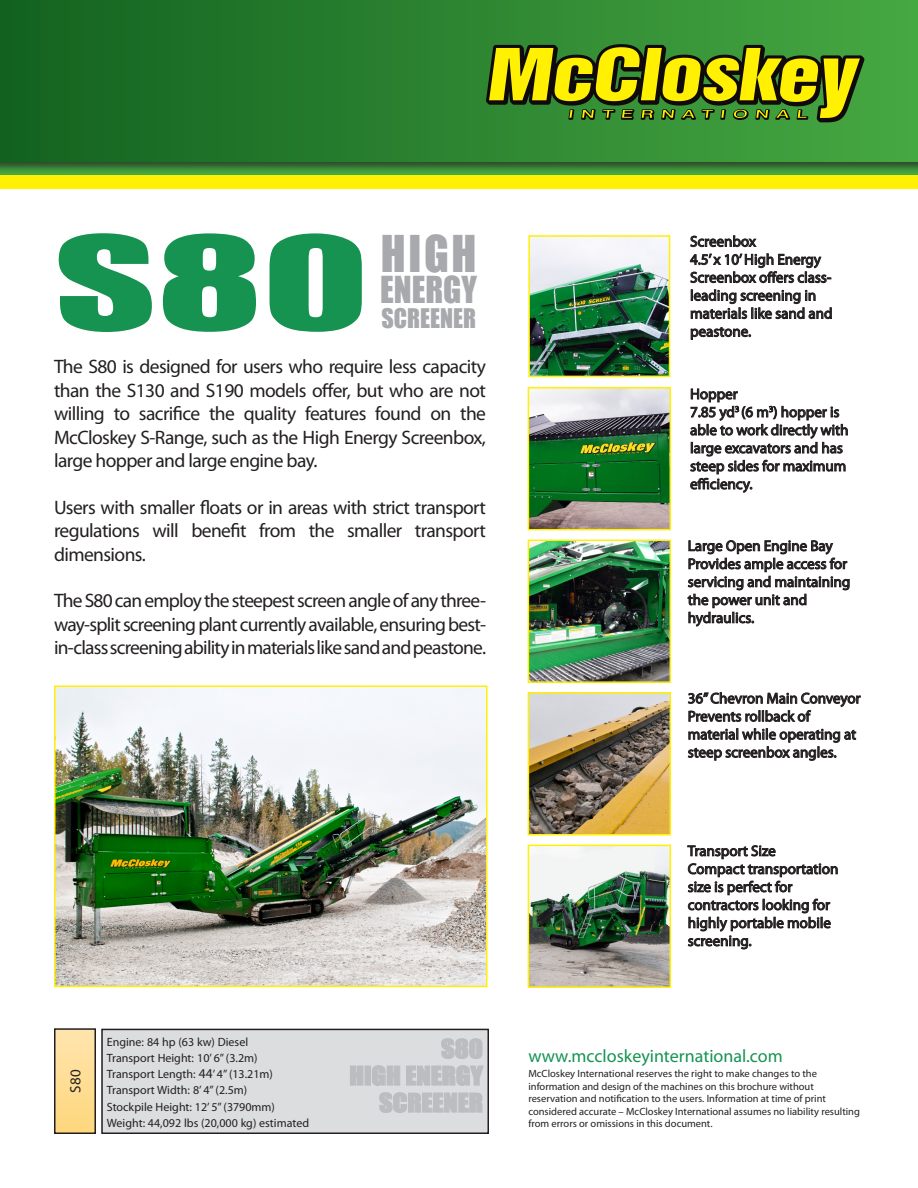
<style>
.page{position:relative;width:918px;height:1188px;background:#fff}
.page>*{position:absolute;margin:0;border:0;box-sizing:border-box;transform-origin:0 0}
.t1{font:119.85px "Impact";color:#169351;scale:1.65 1}
.t2{font:46.65px "Impact";color:#a8a9ad}
.t3{font:34.2px "Impact";color:#a8a9ad}
.t4{font:24.9px "Impact";color:#a8a9ad}
.t5{font:24px "Impact";color:#bcbdc0;scale:1.1 1}
.t6{font:19.5px/23.4px "Myriad Pro";letter-spacing:-.03em;color:#231f20;text-align:justify}
.t7{font:18px "Myriad Pro";color:#169351}
.SUb_head{font:15px/18px "Myriad Pro";color:#231f20}
.body_text{font:12px "Myriad Pro";color:#231f20}
.t8{font:10.5px/12.6px "Myriad Pro";color:#231f20}
.s1{font-size:13.5px}
</style>
<div class="page">
<div style="left:0;top:14px;width:918px;height:175px;background:#fff101"></div>
<div style="left:0;top:0;width:918px;height:175px;background:#231f20;opacity:.75"></div>
<div style="left:0;top:0;width:918px;height:162px;background:linear-gradient(to right,#136120,#47a842)"></div>
<svg style="left:486px;top:44px;width:379px;height:78px"></svg>
<img style="left:57px;top:689px;width:428px;height:295px">
<div style="left:54px;top:686px;width:434px;height:301px;border:2px solid #fff101"></div>
<img style="left:531px;top:238px;width:136px;height:136px">
<div style="left:528px;top:235px;width:142px;height:142px;border:2px solid #fff101"></div>
<svg style="left:689px;top:235px;width:143px;height:105px"></svg>
<svg style="left:687px;top:540px;width:163px;height:87px"></svg>
<svg style="left:687px;top:845px;width:151px;height:105px"></svg>
<svg style="left:690px;top:388px;width:158px;height:105px"></svg>
<svg style="left:687px;top:692px;width:174px;height:69px"></svg>
<div style="left:102px;top:1029px;width:386px;height:104px;background:#dcdddf"></div>
<div style="left:101px;top:1029px;width:388px;height:105px;border:2px solid #231f20"></div>
<div style="left:55px;top:1029px;width:40px;height:104px;background:linear-gradient(to bottom,#ffe5ad,#fed77d)"></div>
<div style="left:54px;top:1028px;width:42px;height:106px;border:2px solid #231f20"></div>
<img style="left:531px;top:390px;width:137px;height:137px">
<div style="left:528px;top:387px;width:143px;height:143px;border:2px solid #fff101"></div>
<img style="left:531px;top:543px;width:137px;height:137px">
<div style="left:528px;top:540px;width:143px;height:143px;border:2px solid #fff101"></div>
<img style="left:531px;top:695px;width:137px;height:137px">
<div style="left:528px;top:692px;width:143px;height:143px;border:2px solid #fff101"></div>
<img style="left:531px;top:848px;width:137px;height:137px">
<div style="left:528px;top:845px;width:143px;height:143px;border:2px solid #fff101"></div>
<svg style="left:441px;top:1038px;width:42px;height:21px"></svg>
<svg style="left:350px;top:1065px;width:14px;height:21px"></svg>
<div style="left:365px;top:1066px;width:6px;height:19px;border:1px solid #bcbdc0"></div>
<svg style="left:372px;top:1065px;width:112px;height:21px"></svg>
<svg style="left:379px;top:1092px;width:104px;height:21px"></svg>
<p class="t1" style="left:54px;top:190px;width:192px">S80</p>
<p class="t2" style="left:381px;top:218px;width:97px">HIGH</p>
<p class="t3" style="left:380px;top:263px;width:98px">ENERGY</p>
<p class="t4" style="left:381px;top:299px;width:96px">SCREENER</p>
<p class="t6" style="left:54px;top:355px;width:434px">The S80 is designed for users who require less capacity than the S130 and S190 models offer, but who are not willing to sacrifice the quality features found on the McCloskey S-Range, such as the High Energy Screenbox, large hopper and large engine bay.</p>
<p class="t6" style="left:54px;top:495px;width:434px">Users with smaller floats or in areas with strict transport regulations will benefit from the smaller transport dimensions.</p>
<p class="t6" style="left:54px;top:589px;width:434px">The S80 can employ the steepest screen angle of any three&shy;way-split screening plant currently available, ensuring best&shy;in-class screening ability in materials like sand and peastone.</p>
<p class="SUb_head" style="left:66px;top:1093px;width:24px;rotate:-90deg">S80</p>
<p class="body_text" style="left:107px;top:1034px;width:143px">Engine: 84 hp (63 kw) Diesel</p>
<p class="body_text" style="left:107px;top:1051px;width:152px">Transport Height: 10’ 6” (3.2m)</p>
<p class="body_text" style="left:107px;top:1067px;width:168px">Transport Length: <span class="s1">44</span>’ 4” (13.21m)</p>
<p class="body_text" style="left:107px;top:1083px;width:142px">Transport Width: 8’ 4” (2.5m)</p>
<p class="body_text" style="left:107px;top:1099px;width:170px">Stockpile Height: 12’ 5” (3790mm)</p>
<p class="body_text" style="left:107px;top:1115px;width:204px">Weight: 44,092 lbs (20,000 kg) estimated</p>
<p class="t5" style="left:441px;top:1030px;width:40px">S80</p>
<p class="t5" style="left:349px;top:1057px;width:123px">HIGH ENERGY</p>
<p class="t5" style="left:379px;top:1084px;width:96px">SCREENER</p>
<p class="SUb_head" style="left:690px;top:232px;width:67px">Screenbox</p>
<p class="SUb_head" style="left:690px;top:250px;width:144px">4.5’ x 10’ High Energy<br>Screenbox offers class&shy;leading screening in materials like sand and peastone.</p>
<p class="SUb_head" style="left:690px;top:385px;width:49px">Hopper</p>
<p class="SUb_head" style="left:690px;top:403px;width:160px">7.85 yd<sup>3</sup> (6 m<sup>3</sup>) hopper is able to work directly with large excavators and has steep sides for maximum efficiency.</p>
<p class="SUb_head" style="left:688px;top:537px;width:146px">Large Open Engine Bay</p>
<p class="SUb_head" style="left:688px;top:555px;width:164px">Provides ample access for servicing and maintaining the power unit and hydraulics.</p>
<p class="SUb_head" style="left:688px;top:689px;width:174px">36” Chevron Main Conveyor<br>Prevents rollback of material while operating at steep screenbox angles.</p>
<p class="SUb_head" style="left:688px;top:842px;width:90px">Transport Size</p>
<p class="SUb_head" style="left:688px;top:860px;width:152px">Compact transportation size is perfect for contractors looking for highly portable mobile screening.</p>
<p class="t7" style="left:528px;top:1045px;width:256px">www.mccloskeyinternational.com</p>
<p class="t8" style="left:528px;top:1067px;width:333px">McCloskey International reserves the right to make changes to the information and design of the machines on this brochure without reservation and notification to the users. Information at time of print considered accurate – McCloskey International assumes no liability resulting from errors or omissions in this document.</p>
</div>
